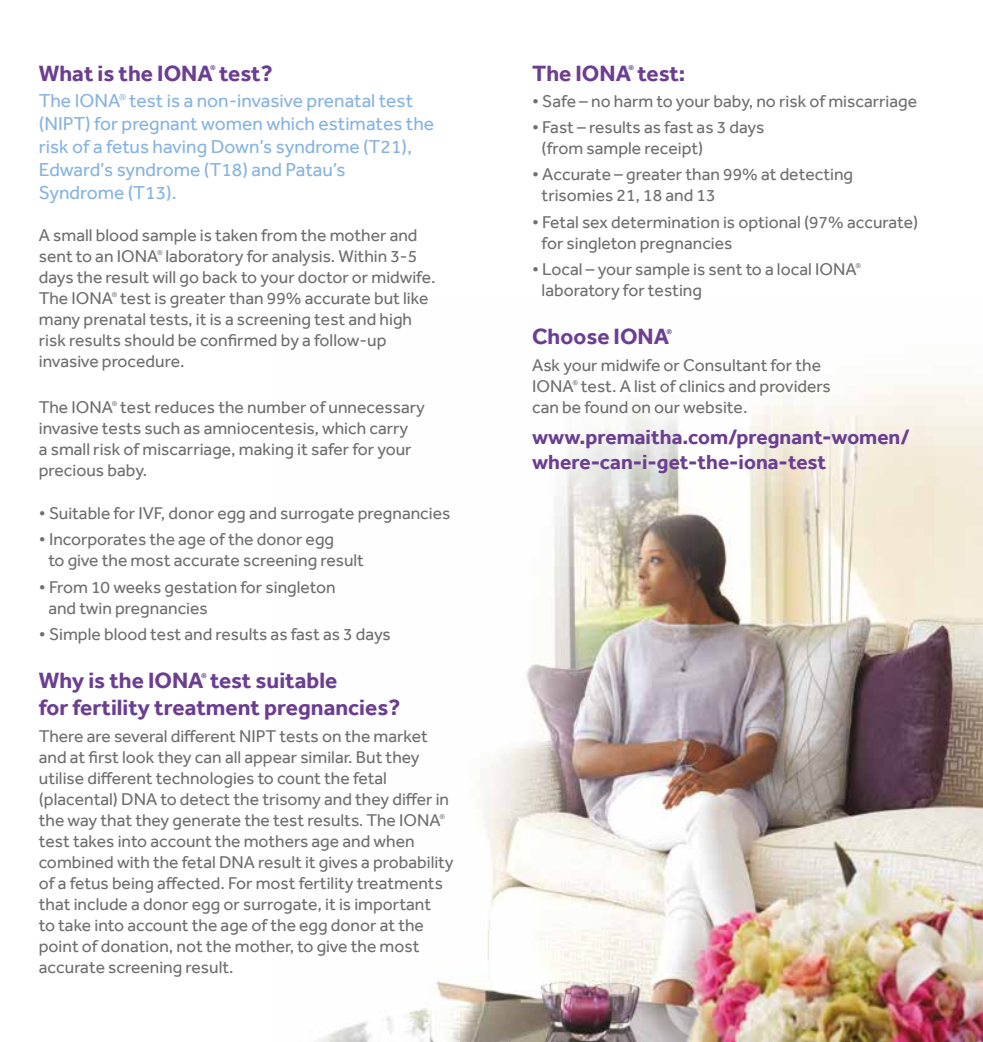
<style>
.page{position:relative;width:983px;height:1042px;background:#fff}
.page>*{position:absolute;margin:0;border:0;box-sizing:border-box;transform-origin:0 0}
.t1{font:700 22.75px "Effra";color:#6b3e91}
.t2{font:700 21px/25.2px "Effra";color:#6b3e91}
.t3{font:19.25px/23.1px "Effra";color:#87b4e1}
.t4{font:17.5px/21px "Effra";color:#706f6f}
.t5{font:7px "Effra";color:#706f6f}
.t6{font:700 7px "Effra";color:#6b3e91}
</style>
<div class="page">
<img style="left:315px;top:385px;width:667px;height:657px">
<h1 class="t1" style="left:39px;top:59px;width:235px">What is the IONA test?</h1>
<p class="t6" style="left:210px;top:64px;width:7px">®</p>
<p class="t3" style="left:39px;top:89px;width:396px">The IONA<sup>®</sup> test is a non-invasive prenatal test (NIPT) for pregnant women which estimates the risk of a fetus having Down’s syndrome (T21), Edward’s syndrome (T18) and Patau’s Syndrome (T13).</p>
<p class="t4" style="left:39px;top:225px;width:380px">A small blood sample is taken from the mother and sent to an IONA laboratory for analysis. Within 3-5</p>
<p class="t5" style="left:157px;top:249px;width:7px">®</p>
<p class="t4" style="left:39px;top:267px;width:398px">days the result will go back to your doctor or midwife.<br>The IONA test is greater than 99% accurate but like</p>
<p class="t5" style="left:112px;top:291px;width:7px">®</p>
<p class="t4" style="left:39px;top:309px;width:374px">many prenatal tests, it is a screening test and high risk results should be confirmed by a follow-up invasive procedure.</p>
<p class="t4" style="left:39px;top:396px;width:387px">The IONA test reduces the number of unnecessary</p>
<p class="t5" style="left:112px;top:399px;width:7px">®</p>
<p class="t4" style="left:39px;top:417px;width:374px">invasive tests such as amniocentesis, which carry a small risk of miscarriage, making it safer for your precious baby.</p>
<p class="t4" style="left:39px;top:502px;width:413px">• Suitable for IVF, donor egg and surrogate pregnancies</p>
<p class="t4" style="left:48px;top:529px;width:317px;text-indent:-10px">• Incorporates the age of the donor egg<br>to give the most accurate screening result</p>
<p class="t4" style="left:48px;top:576px;width:289px;text-indent:-10px">• From 10 weeks gestation for singleton and twin pregnancies</p>
<p class="t4" style="left:39px;top:623px;width:353px">• Simple blood test and results as fast as 3 days</p>
<h1 class="t1" style="left:39px;top:666px;width:300px">Why is the IONA test suitable</h1>
<p class="t6" style="left:201px;top:671px;width:7px">®</p>
<h1 class="t1" style="left:39px;top:694px;width:363px">for fertility treatment pregnancies?</h1>
<p class="t4" style="left:39px;top:725px;width:411px">There are several different NIPT tests on the market and at first look they can all appear similar. But they utilise different technologies to count the fetal (placental) DNA to detect the trisomy and they differ in the way that they generate the test results. The IONA</p>
<p class="t5" style="left:439px;top:812px;width:7px">®</p>
<p class="t4" style="left:39px;top:830px;width:416px">test takes into account the mothers age and when combined with the fetal DNA result it gives a probability of a fetus being affected. For most fertility treatments that include a donor egg or surrogate, it is important<br>to take into account the age of the egg donor at the point of donation, not the mother, to give the most accurate screening result.</p>
<h1 class="t1" style="left:532px;top:59px;width:155px">The IONA test:</h1>
<p class="t6" style="left:628px;top:64px;width:7px">®</p>
<p class="t4" style="left:532px;top:90px;width:386px">• Safe – no harm to your baby, no risk of miscarriage</p>
<p class="t4" style="left:541px;top:117px;width:224px;text-indent:-10px">• Fast – results as fast as 3 days (from sample receipt)</p>
<p class="t4" style="left:541px;top:164px;width:313px;text-indent:-10px">• Accurate – greater than 99% at detecting trisomies 21, 18 and 13</p>
<p class="t4" style="left:541px;top:211px;width:378px;text-indent:-10px">• Fetal sex determination is optional (97% accurate) for singleton pregnancies</p>
<p class="t4" style="left:532px;top:258px;width:326px">• Local – your sample is sent to a local IONA</p>
<p class="t5" style="left:855px;top:262px;width:7px">®</p>
<p class="t4" style="left:541px;top:279px;width:162px">laboratory for testing</p>
<h1 class="t1" style="left:532px;top:323px;width:138px">Choose IONA</h1>
<p class="t6" style="left:666px;top:327px;width:7px">®</p>
<p class="t4" style="left:532px;top:354px;width:300px">Ask your midwife or Consultant for the<br>IONA test. A list of clinics and providers</p>
<p class="t5" style="left:572px;top:378px;width:7px">®</p>
<p class="t4" style="left:532px;top:396px;width:217px">can be found on our website.</p>
<p class="t2" style="left:532px;top:424px;width:379px">www.premaitha.com/pregnant-women/ where-can-i-get-the-iona-test</p>
</div>
